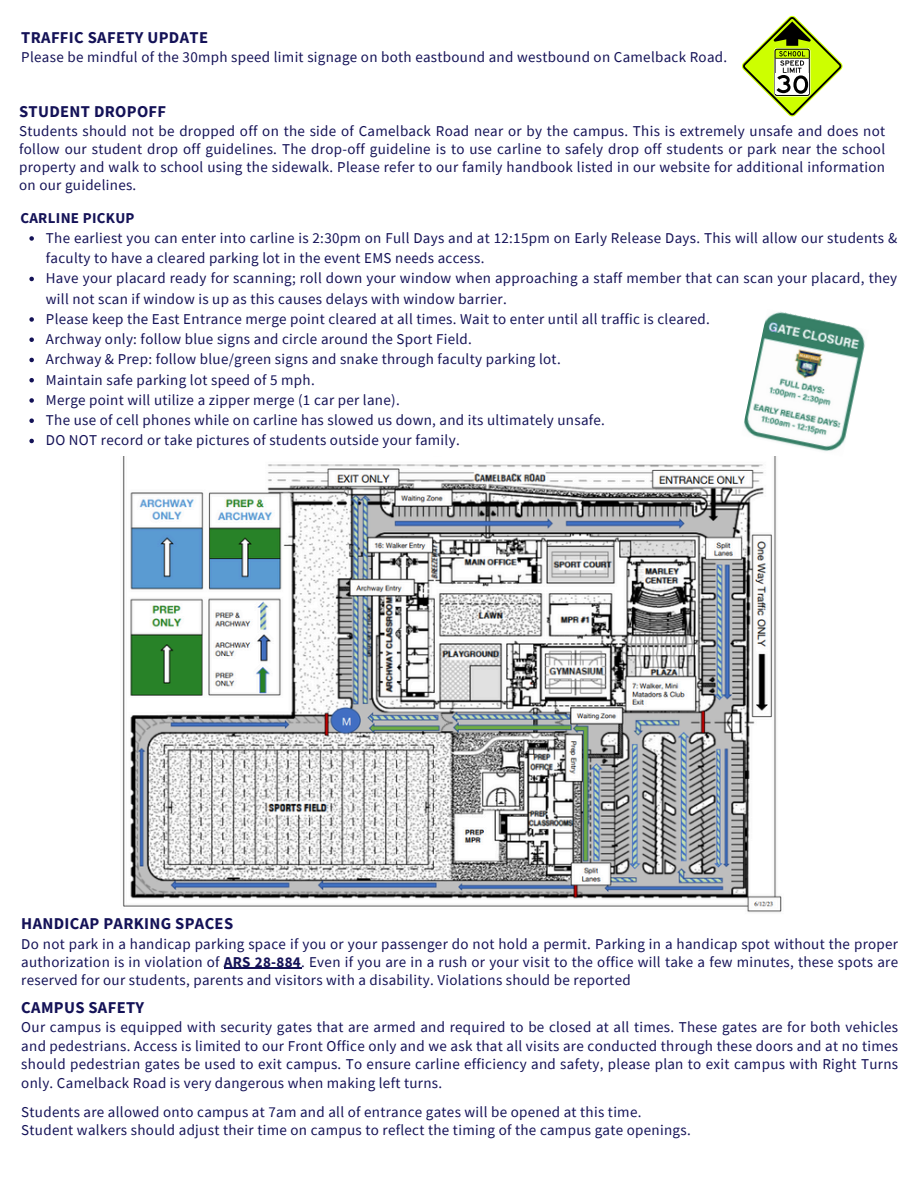
<style>
.page{position:relative;width:918px;height:1188px;background:#fff}
.page>*{position:absolute;margin:0;border:0;box-sizing:border-box;transform-origin:0 0}
.t1{font:700 16.5px "Source Sans Pro";letter-spacing:.02em;color:#141257}
.t2{font:15px/18px "Source Sans Pro";letter-spacing:.02em;color:#141257;text-align:justify}
.t3{font:700 15px "Source Sans Pro";letter-spacing:.02em;color:#141257}
.s1{font-weight:700}
</style>
<div class="page">
<img style="left:123px;top:457px;width:659px;height:456px">
<svg style="left:29px;top:236px;width:5px;height:5px"></svg>
<svg style="left:29px;top:277px;width:5px;height:4px"></svg>
<svg style="left:29px;top:317px;width:5px;height:5px"></svg>
<svg style="left:29px;top:337px;width:5px;height:5px"></svg>
<svg style="left:29px;top:358px;width:5px;height:4px"></svg>
<svg style="left:29px;top:378px;width:5px;height:4px"></svg>
<svg style="left:29px;top:398px;width:5px;height:5px"></svg>
<svg style="left:29px;top:418px;width:5px;height:5px"></svg>
<svg style="left:29px;top:439px;width:5px;height:4px"></svg>
<img style="left:744px;top:311px;width:121px;height:146px">
<svg style="left:741px;top:15px;width:102px;height:102px"></svg>
<hr style="left:224px;top:968px;width:77px;height:1px;background:#141257">
<p class="t1" style="left:21px;top:27px;width:188px">TRAFFIC SAFETY UPDATE</p>
<p class="t2" style="left:21px;top:48px;width:707px">Please be mindful of the 30mph speed limit signage on both eastbound and westbound on Camelback Road.</p>
<p class="t1" style="left:19px;top:100px;width:149px">STUDENT DROPOFF</p>
<p class="t2" style="left:19px;top:121px;width:868px">Students should not be dropped off on the side of Camelback Road near or by the campus. This is extremely unsafe and does not follow our student drop off guidelines. The drop-off guideline is to use carline to safely drop off students or park near the school property and walk to school using the sidewalk. Please refer to our family handbook listed in our website for additional information on our guidelines.</p>
<p class="t3" style="left:20px;top:208px;width:116px">CARLINE PICKUP</p>
<p class="t2" style="left:46px;top:228px;width:853px;line-height:20.2px">The earliest you can enter into carline is 2:30pm on Full Days and at 12:15pm on Early Release Days. This will allow our students &amp; faculty to have a cleared parking lot in the event EMS needs access.</p>
<p class="t2" style="left:46px;top:268px;width:853px;line-height:20.2px">Have your placard ready for scanning; roll down your window when approaching a staff member that can scan your placard, they will not scan if window is up as this causes delays with window barrier.</p>
<p class="t2" style="left:46px;top:310px;width:666px">Please keep the East Entrance merge point cleared at all times. Wait to enter until all traffic is cleared.</p>
<p class="t2" style="left:46px;top:330px;width:428px">Archway only: follow blue signs and circle around the Sport Field.</p>
<p class="t2" style="left:46px;top:350px;width:516px">Archway &amp; Prep: follow blue/green signs and snake through faculty parking lot.</p>
<h1 class="t2" style="left:46px;top:370px;width:270px">Maintain safe parking lot speed of 5 mph.</h1>
<p class="t2" style="left:46px;top:391px;width:355px">Merge point will utilize a zipper merge (1 car per lane).</p>
<p class="t2" style="left:46px;top:411px;width:561px">The use of cell phones while on carline has slowed us down, and its ultimately unsafe.</p>
<p class="t2" style="left:46px;top:431px;width:415px">DO NOT record or take pictures of students outside your family.</p>
<p class="t1" style="left:21px;top:913px;width:213px">HANDICAP PARKING SPACES</p>
<p class="t2" style="left:21px;top:934px;width:878px">Do not park in a handicap parking space if you or your passenger do not hold a permit. Parking in a handicap spot without the proper authorization is in violation of <span class="s1">ARS 28-884</span>. Even if you are in a rush or your visit to the office will take a few minutes, these spots are reserved for our students, parents and visitors with a disability. Violations should be reported</p>
<p class="t1" style="left:21px;top:997px;width:124px">CAMPUS SAFETY</p>
<p class="t2" style="left:21px;top:1018px;width:878px;line-height:18.6px">Our campus is equipped with security gates that are armed and required to be closed at all times. These gates are for both vehicles and pedestrians. Access is limited to our Front Office only and we ask that all visits are conducted through these doors and at no times should pedestrian gates be used to exit campus. To ensure carline efficiency and safety, please plan to exit campus with Right Turns only. Camelback Road is very dangerous when making left turns.</p>
<p class="t2" style="left:21px;top:1102px;width:622px">Students are allowed onto campus at 7am and all of entrance gates will be opened at this time.</p>
<p class="t2" style="left:21px;top:1121px;width:671px">Student walkers should adjust their time on campus to reflect the timing of the campus gate openings.</p>
</div>
